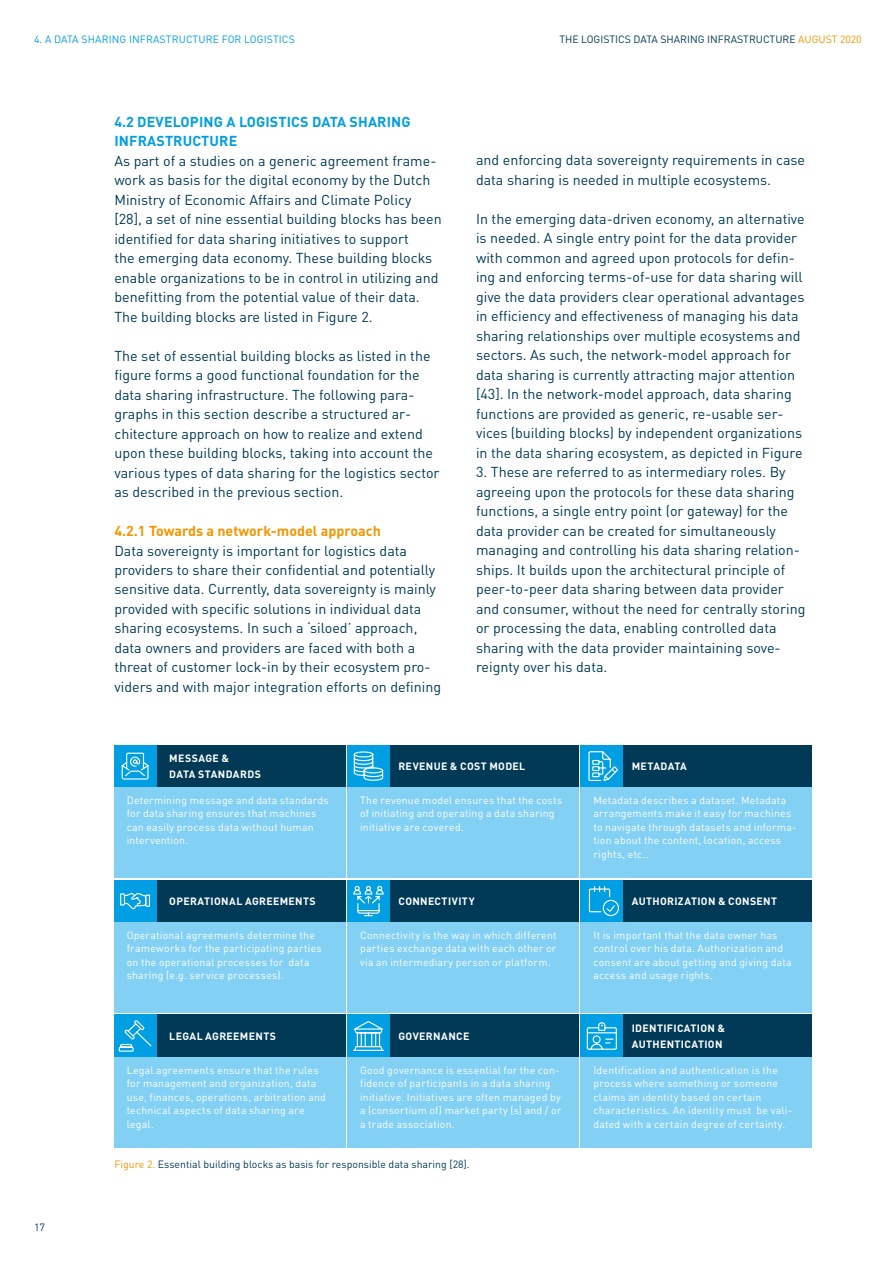
<style>
.page{position:relative;width:893px;height:1263px;background:#fff}
.page>*{position:absolute;margin:0;border:0;box-sizing:border-box;transform-origin:0 0}
.t1{font:14.25px/19.5px "DINOT";color:#003a57}
.t2{font:700 14.25px/19.5px "DINOT";letter-spacing:.01em;color:#009fe3}
.t3{font:700 14.25px "DINOT";color:#f49600}
.t4{font:10.5px/13.5px "DINOT";letter-spacing:.02em;color:#fff}
.t5{font:700 10.5px/16.5px "DINOT";letter-spacing:.035em;color:#fff}
.t6{font:10.5px "DINOT";color:#003a57}
.t7{font:10.5px "DINOT";letter-spacing:.01em;color:#009fe3}
.s1{color:#f49600}
</style>
<div class="page">
<div style="left:581px;top:1015px;width:231px;height:42px;background:#003a57"></div>
<div style="left:581px;top:1015px;width:42px;height:42px;background:#009fe3"></div>
<div style="left:581px;top:1057px;width:231px;height:91px;background:#83d0f5"></div>
<div style="left:347px;top:1015px;width:232px;height:42px;background:#003a57"></div>
<div style="left:347px;top:1015px;width:43px;height:42px;background:#009fe3"></div>
<div style="left:347px;top:1057px;width:232px;height:91px;background:#83d0f5"></div>
<div style="left:114px;top:1015px;width:231px;height:42px;background:#003a57"></div>
<div style="left:114px;top:1015px;width:42px;height:42px;background:#009fe3"></div>
<div style="left:114px;top:1057px;width:231px;height:91px;background:#83d0f5"></div>
<div style="left:581px;top:880px;width:231px;height:42px;background:#003a57"></div>
<div style="left:347px;top:745px;width:232px;height:42px;background:#003a57"></div>
<div style="left:581px;top:880px;width:42px;height:42px;background:#009fe3"></div>
<div style="left:347px;top:745px;width:43px;height:42px;background:#009fe3"></div>
<div style="left:581px;top:922px;width:231px;height:91px;background:#83d0f5"></div>
<svg style="left:118px;top:1020px;width:34px;height:32px"></svg>
<svg style="left:353px;top:1021px;width:31px;height:30px"></svg>
<svg style="left:586px;top:1022px;width:31px;height:28px"></svg>
<div style="left:347px;top:787px;width:232px;height:91px;background:#83d0f5"></div>
<div style="left:347px;top:880px;width:232px;height:42px;background:#003a57"></div>
<div style="left:114px;top:745px;width:231px;height:42px;background:#003a57"></div>
<div style="left:347px;top:880px;width:43px;height:42px;background:#009fe3"></div>
<div style="left:114px;top:745px;width:42px;height:42px;background:#009fe3"></div>
<div style="left:347px;top:922px;width:232px;height:91px;background:#83d0f5"></div>
<svg style="left:121px;top:752px;width:28px;height:28px"></svg>
<div style="left:114px;top:880px;width:231px;height:42px;background:#003a57"></div>
<div style="left:581px;top:745px;width:231px;height:42px;background:#003a57"></div>
<div style="left:114px;top:880px;width:42px;height:42px;background:#009fe3"></div>
<div style="left:581px;top:745px;width:42px;height:42px;background:#009fe3"></div>
<div style="left:114px;top:922px;width:231px;height:91px;background:#83d0f5"></div>
<div style="left:581px;top:787px;width:231px;height:91px;background:#83d0f5"></div>
<svg style="left:588px;top:886px;width:31px;height:31px"></svg>
<div style="left:114px;top:787px;width:231px;height:91px;background:#83d0f5"></div>
<svg style="left:353px;top:885px;width:31px;height:32px"></svg>
<svg style="left:353px;top:751px;width:31px;height:30px"></svg>
<svg style="left:120px;top:892px;width:30px;height:18px"></svg>
<svg style="left:588px;top:751px;width:30px;height:30px"></svg>
<p class="t7" style="left:34px;top:32px;width:262px">4. A DATA SHARING INFRASTRUCTURE FOR LOGISTICS</p>
<p class="t2" style="left:114px;top:111px;width:298px">4.2 DEVELOPING A LOGISTICS DATA SHARING<br>INFRASTRUCTURE</p>
<p class="t1" style="left:114px;top:150px;width:329px">As part of a studies on a generic agreement frame&shy;work as basis for the digital economy by the Dutch Ministry of Economic Affairs and Climate Policy [28], a set of nine essential building blocks has been identified for data sharing initiatives to support<br>the emerging data economy. These building blocks enable organizations to be in control in utilizing and benefitting from the potential value of their data.<br>The building blocks are listed in Figure 2.</p>
<p class="t1" style="left:114px;top:345px;width:327px">The set of essential building blocks as listed in the figure forms a good functional foundation for the data sharing infrastructure. The following para&shy;graphs in this section describe a structured ar&shy;chitecture approach on how to realize and extend upon these building blocks, taking into account the various types of data sharing for the logistics sector as described in the previous section.</p>
<p class="t3" style="left:114px;top:521px;width:268px">4.2.1 Towards a network-model approach</p>
<p class="t1" style="left:114px;top:540px;width:328px">Data sovereignty is important for logistics data providers to share their confidential and potentially sensitive data. Currently, data sovereignty is mainly provided with specific solutions in individual data sharing ecosystems. In such a ‘siloed’ approach, data owners and providers are faced with both a threat of customer lock-in by their ecosystem pro&shy;viders and with major integration efforts on defining</p>
<p class="t6" style="left:559px;top:33px;width:304px">THE LOGISTICS DATA SHARING INFRASTRUCTURE <span class="s1">AUGUST 2020</span></p>
<p class="t1" style="left:476px;top:150px;width:331px">and enforcing data sovereignty requirements in case data sharing is needed in multiple ecosystems.</p>
<p class="t1" style="left:476px;top:209px;width:330px">In the emerging data-driven economy, an alternative is needed. A single entry point for the data provider with common and agreed upon protocols for defin&shy;ing and enforcing terms-of-use for data sharing will give the data providers clear operational advantages in efficiency and effectiveness of managing his data sharing relationships over multiple ecosystems and sectors. As such, the network-model approach for data sharing is currently attracting major attention [43]. In the network-model approach, data sharing functions are provided as generic, re-usable ser&shy;vices (building blocks) by independent organizations in the data sharing ecosystem, as depicted in Figure</p>
<p class="t1" style="left:476px;top:462px;width:331px">3. These are referred to as intermediary roles. By agreeing upon the protocols for these data sharing functions, a single entry point (or gateway) for the data provider can be created for simultaneously managing and controlling his data sharing relation&shy;ships. It builds upon the architectural principle of peer-to-peer data sharing between data provider and consumer, without the need for centrally storing or processing the data, enabling controlled data sharing with the data provider maintaining sove&shy;reignty over his data.</p>
<p class="t6" style="left:34px;top:1220px;width:12px">17</p>
<p class="t5" style="left:169px;top:749px;width:93px">MESSAGE &amp;<br>DATA STANDARDS</p>
<p class="t4" style="left:127px;top:793px;width:204px">Determining message and data standards for data sharing ensures that machines can easily process data without human intervention.</p>
<p class="t5" style="left:169px;top:893px;width:148px">OPERATIONAL AGREEMENTS</p>
<p class="t4" style="left:127px;top:928px;width:197px">Operational agreements determine the frameworks for the participating parties on the operational processes for data sharing (e.g. service processes).</p>
<p class="t5" style="left:169px;top:1028px;width:108px">LEGAL AGREEMENTS</p>
<p class="t4" style="left:127px;top:1063px;width:201px">Legal agreements ensure that the rules for management and organization, data use, finances, operations, arbitration and technical aspects of data sharing are legal.</p>
<p class="t5" style="left:398px;top:758px;width:128px">REVENUE &amp; COST MODEL</p>
<p class="t4" style="left:360px;top:793px;width:204px">The revenue model ensures that the costs of initiating and operating a data sharing initiative are covered.</p>
<p class="t5" style="left:398px;top:893px;width:78px">CONNECTIVITY</p>
<p class="t4" style="left:360px;top:928px;width:198px;text-align:justify">Connectivity is the way in which different parties exchange data with each other or via an intermediary person or platform.</p>
<p class="t5" style="left:398px;top:1028px;width:73px">GOVERNANCE</p>
<p class="t4" style="left:360px;top:1063px;width:203px">Good governance is essential for the con&shy;fidence of participants in a data sharing initiative. Initiatives are often managed by a (consortium of) market party (s) and / or a trade association.</p>
<p class="t6" style="left:114px;top:1158px;width:357px"><span class="s1">Figure 2.</span> Essential building blocks as basis for responsible data sharing [28].</p>
<p class="t5" style="left:632px;top:758px;width:57px">METADATA</p>
<p class="t4" style="left:593px;top:793px;width:205px">Metadata describes a dataset. Metadata arrangements make it easy for machines to navigate through datasets and informa&shy;tion about the content, location, access rights, etc..</p>
<p class="t5" style="left:632px;top:893px;width:147px">AUTHORIZATION &amp; CONSENT</p>
<p class="t4" style="left:593px;top:928px;width:200px">It is important that the data owner has control over his data. Authorization and consent are about getting and giving data access and usage rights.</p>
<p class="t5" style="left:632px;top:1019px;width:95px">IDENTIFICATION &amp;<br>AUTHENTICATION</p>
<p class="t4" style="left:593px;top:1063px;width:200px">Identification and authentication is the process where something or someone claims an identity based on certain characteristics. An identity must be vali&shy;dated with a certain degree of certainty.</p>
</div>
